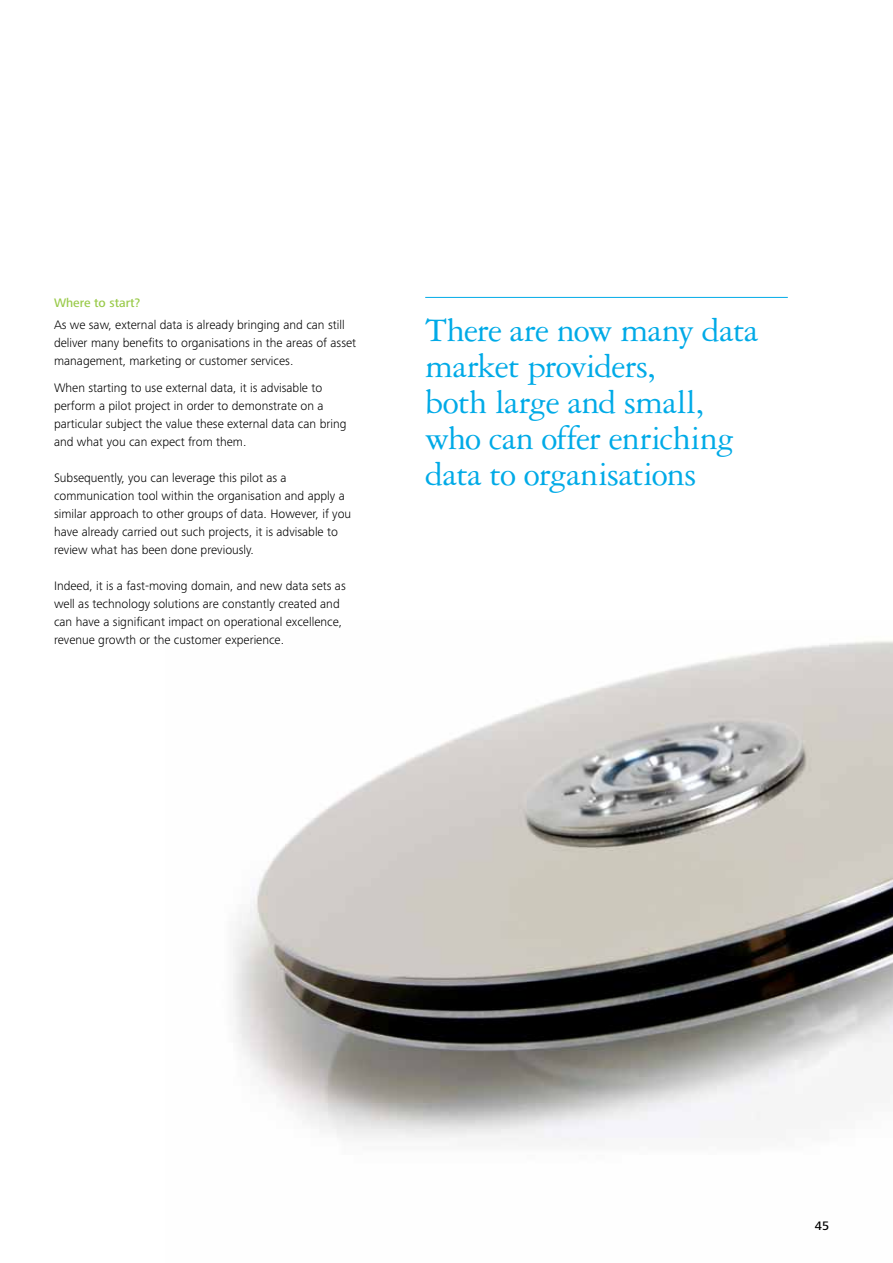
<style>
.page{position:relative;width:893px;height:1263px;background:#fff}
.page>*{position:absolute;margin:0;border:0;box-sizing:border-box;transform-origin:0 0}
.t1{font:36px/36px "Garamond 3 LT Std";letter-spacing:-.02em;color:#00aae7}
.t2{font:300 12.75px/18px "Frutiger Next Pro";color:#000}
.t3{font:500 12.75px "Frutiger Next Pro";color:#99ca49}
.t4{font:500 12.75px "Frutiger Next Pro";color:#000}
</style>
<div class="page">
<img style="left:233px;top:641px;width:660px;height:500px">
<hr style="left:425px;top:297px;width:363px;height:1px;background:#00aae7">
<p class="t3" style="left:54px;top:295px;width:88px">Where to start?</p>
<p class="t2" style="left:54px;top:316px;width:304px">As we saw, external data is already bringing and can still deliver many benefits to organisations in the areas of asset management, marketing or customer services.</p>
<p class="t2" style="left:54px;top:378px;width:294px">When starting to use external data, it is advisable to perform a pilot project in order to demonstrate on a particular subject the value these external data can bring and what you can expect from them.</p>
<p class="t2" style="left:54px;top:468px;width:299px">Subsequently, you can leverage this pilot as a communication tool within the organisation and apply a similar approach to other groups of data. However, if you have already carried out such projects, it is advisable to review what has been done previously.</p>
<p class="t2" style="left:54px;top:576px;width:293px">Indeed, it is a fast-moving domain, and new data sets as well as technology solutions are constantly created and can have a significant impact on operational excellence, revenue growth or the customer experience.</p>
<h1 class="t1" style="left:425px;top:312px;width:334px">There are now many data market providers,<br>both large and small, who can offer enriching data to organisations</h1>
<p class="t4" style="left:815px;top:1218px;width:16px">45</p>
</div>
